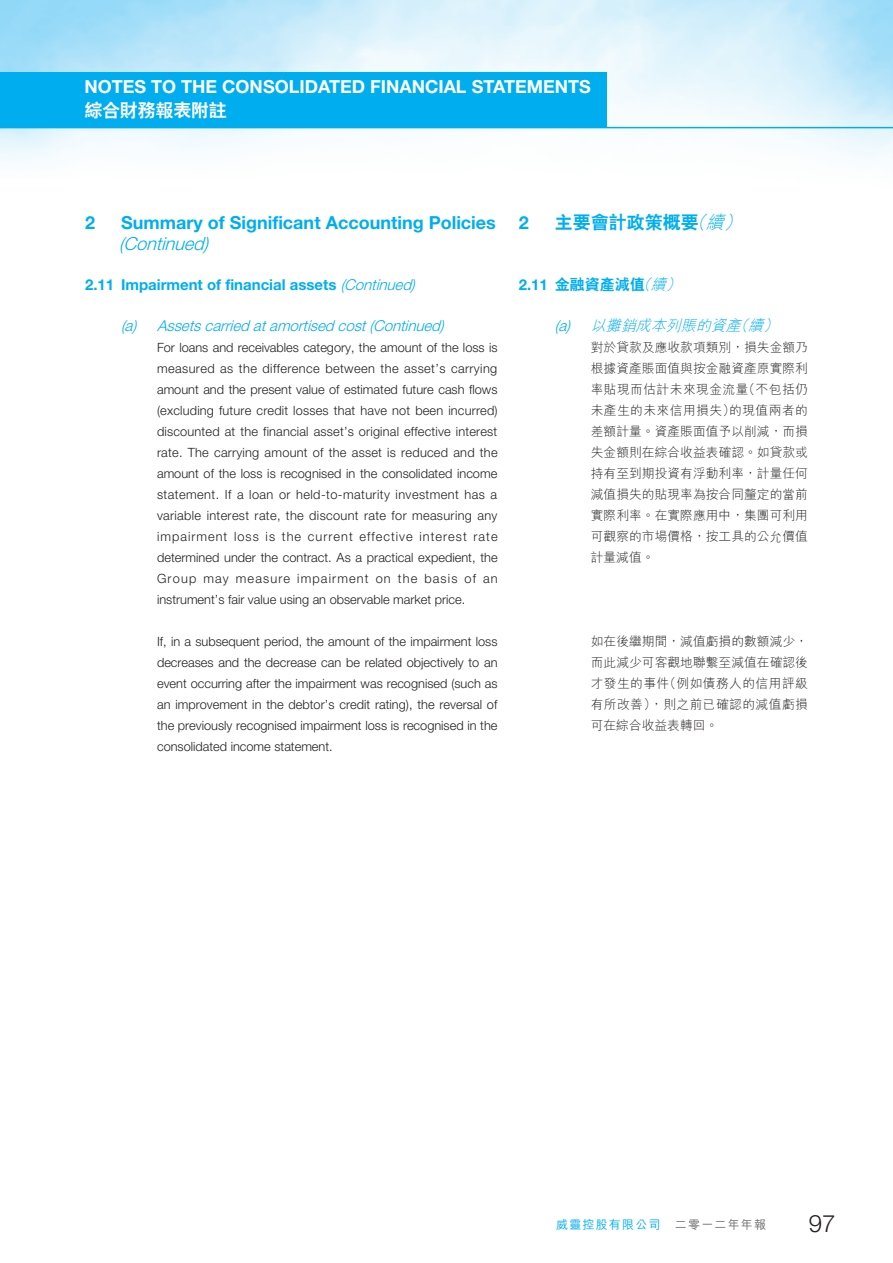
<style>
.page{position:relative;width:893px;height:1263px;background:#fff}
.page>*{position:absolute;margin:0;border:0;box-sizing:border-box;transform-origin:0 0}
.t1{font:300 24px "Helvetica Neue LT Std";color:#231f20}
._03_H1{font:700 18px/21px "Helvetica Neue LT Std";color:#00aeef}
.t2{font:700 18px "Helvetica Neue LT Std";color:#fff}
._03_H1-2{font:800 18px "C Hei 2 HK";color:#00aeef}
.t3{font:800 18px "C Hei 2 HK";letter-spacing:-.015em;color:#fff}
._04___H2{font:700 15px "Helvetica Neue LT Std";color:#00aeef}
._06_______H4{font:italic 300 15px "Helvetica Neue LT Std";color:#00aeef}
._06_______H4-2{font:italic 300 15px "M Hei HK";color:#00aeef}
._04___H2-2{font:800 15px "C Hei 2 HK";color:#00aeef}
._13_____P4{font:300 12.75px/21px "Helvetica Neue LT Std";color:#231f20;text-align:justify}
._13_____P4-2{font:300 12.75px/21px "M Hei HK";color:#231f20;text-align:justify}
.t4{font:500 12px "M Hei HK";letter-spacing:.1em;color:#00aeef}
.s1{font-weight:300;font-style:italic}
.s2{font-family:"M Hei HK";font-weight:300;font-style:italic}
.s3{font-family:"Helvetica Neue LT Std";font-weight:700}
.s4{font-family:"Helvetica Neue LT Std"}
.s5{color:#6c6d70}
</style>
<div class="page">
<img style="left:0;top:0;width:893px;height:161px">
<hr style="left:0;top:127px;width:893px;height:1px;background:#00aeef">
<div style="left:0;top:72px;width:606px;height:56px;background:#00aeef"></div>
<h2 class="t2" style="left:85px;top:76px;width:508px">NOTES TO THE CONSOLIDATED FINANCIAL STATEMENTS</h2>
<h2 class="t3" style="left:85px;top:98px;width:144px">綜合財務報表附註</h2>
<p class="_03_H1" style="left:85px;top:211px;width:12px">2</p>
<p class="_03_H1" style="left:119px;top:211px;width:378px">Summary of Significant Accounting Policies <span class="s1">(Continued)</span></p>
<p class="_04___H2" style="left:85px;top:276px;width:332px">2.11 Impairment of financial assets <span class="s1">(Continued)</span></p>
<p class="_06_______H4" style="left:121px;top:316px;width:325px">(a) Assetscarriedatamortisedcost(Continued)</p>
<p class="_13_____P4" style="left:157px;top:336px;width:342px">For loans and receivables category, the amount of the loss is measured as the difference between the asset’s carrying amount and the present value of estimated future cash flows (excluding future credit losses that have not been incurred) discounted at the financial asset’s original effective interest rate. The carrying amount of the asset is reduced and the amount of the loss is recognised in the consolidated income statement. If a loan or held-to-maturity investment has a variable interest rate, the discount rate for measuring any impairment loss is the current effective interest rate determined under the contract. As a practical expedient, the Group may measure impairment on the basis of an instrument’s fair value using an observable market price.</p>
<p class="_13_____P4" style="left:157px;top:630px;width:342px">If, in a subsequent period, the amount of the impairment loss decreases and the decrease can be related objectively to an event occurring after the impairment was recognised (such as an improvement in the debtor’s credit rating), the reversal of the previously recognised impairment loss is recognised in the consolidated income statement.</p>
<p class="_03_H1" style="left:519px;top:211px;width:12px">2</p>
<p class="_03_H1-2" style="left:555px;top:210px;width:195px">主要會計政策概要<span class="s2">（續）</span></p>
<p class="_04___H2-2" style="left:519px;top:275px;width:169px"><span class="s3">2.11</span> 金融資產減值<span class="s2">（續）</span></p>
<p class="_06_______H4-2" style="left:555px;top:315px;width:230px"><span class="s4">(a)</span> 以攤銷成本列賬的資產（續）</p>
<p class="_13_____P4-2" style="left:591px;top:336px;width:219px">對於貸款及應收款項類別，損失金額乃根據資產賬面值與按金融資產原實際利率貼現而估計未來現金流量（不包括仍未產生的未來信用損失）的現值兩者的差額計量。資產賬面值予以削減，而損失金額則在綜合收益表確認。如貸款或持有至到期投資有浮動利率，計量任何減值損失的貼現率為按合同釐定的當前實際利率。在實際應用中，集團可利用可觀察的市場價格，按工具的公允價值計量減值。</p>
<p class="_13_____P4-2" style="left:591px;top:630px;width:219px">如在後繼期間，減值虧損的數額減少，而此減少可客觀地聯繫至減值在確認後才發生的事件（例如債務人的信用評級有所改善），則之前已確認的減值虧損可在綜合收益表轉回。</p>
<p class="t4" style="left:556px;top:1216px;width:211px">威靈控股有限公司 <span class="s5">二零一二年年報</span></p>
<h1 class="t1" style="left:809px;top:1209px;width:28px">97</h1>
</div>
